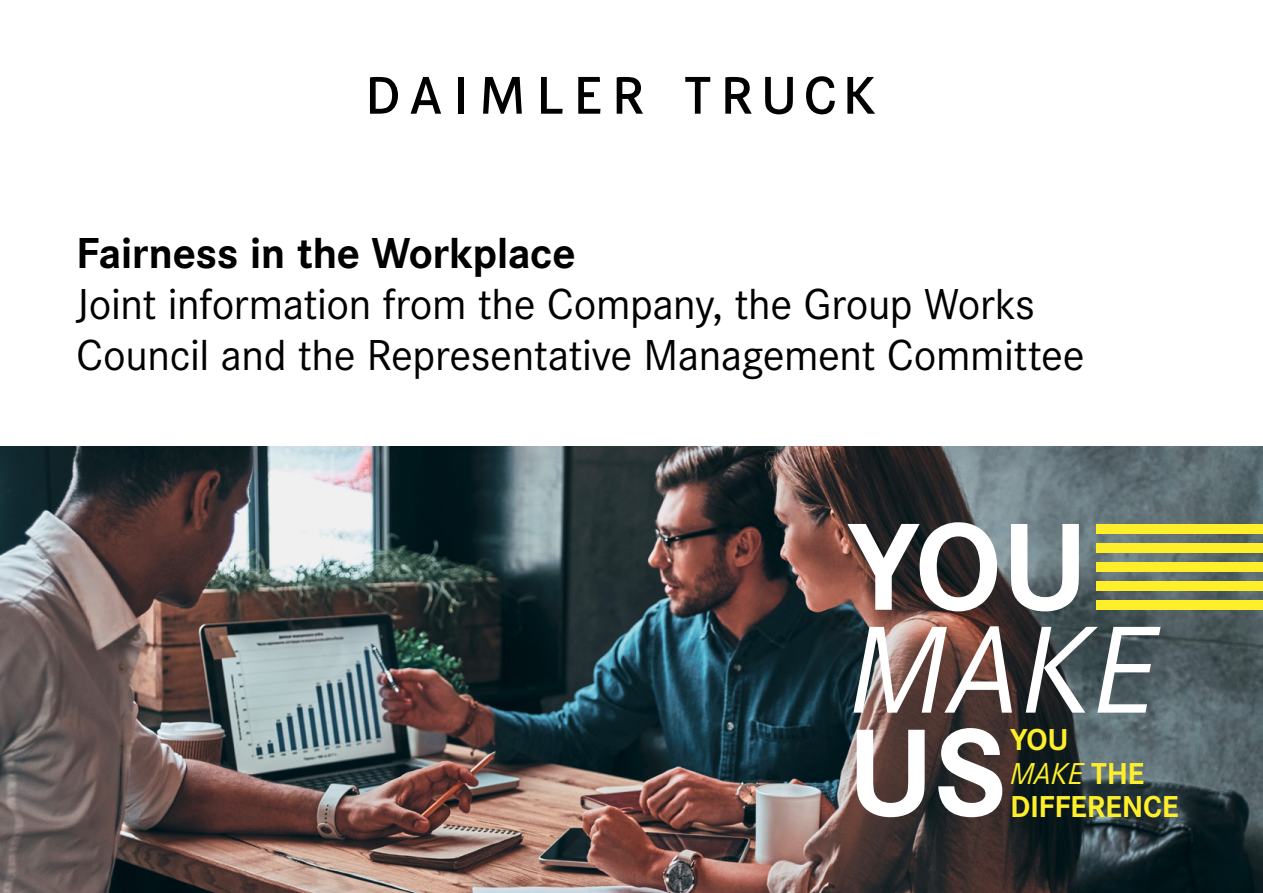
<style>
.page{position:relative;width:1263px;height:893px;background:#fff}
.page>*{position:absolute;margin:0;border:0;box-sizing:border-box;transform-origin:0 0}
.t1{font:45px/51px "Daimler CS";letter-spacing:-.01em;color:#000}
.t2{font:700 45px "Daimler CS";letter-spacing:-.01em;color:#000}
.t3{font:700 31.35px/33.3px "Daimler CS";letter-spacing:-.01em;color:#ffef2a}
.s1{font-weight:400;font-style:italic}
</style>
<div class="page">
<img style="left:0;top:446px;width:1263px;height:447px">
<svg style="left:685px;top:77px;width:25px;height:37px"></svg>
<svg style="left:765px;top:77px;width:28px;height:37px"></svg>
<svg style="left:806px;top:76px;width:29px;height:38px"></svg>
<svg style="left:847px;top:77px;width:28px;height:37px"></svg>
<svg style="left:725px;top:77px;width:27px;height:37px"></svg>
<div style="left:458px;top:77px;width:5px;height:37px;background:#000"></div>
<svg style="left:541px;top:77px;width:22px;height:37px"></svg>
<svg style="left:578px;top:77px;width:22px;height:37px"></svg>
<svg style="left:411px;top:77px;width:30px;height:37px"></svg>
<svg style="left:483px;top:77px;width:39px;height:37px"></svg>
<svg style="left:617px;top:77px;width:26px;height:37px"></svg>
<svg style="left:370px;top:77px;width:28px;height:37px"></svg>
<div style="left:1096px;top:524px;width:167px;height:9px;background:#ffef2a"></div>
<div style="left:1096px;top:581px;width:167px;height:10px;background:#ffef2a"></div>
<div style="left:1096px;top:543px;width:167px;height:10px;background:#ffef2a"></div>
<div style="left:1096px;top:600px;width:167px;height:10px;background:#ffef2a"></div>
<div style="left:1096px;top:562px;width:167px;height:10px;background:#ffef2a"></div>
<svg style="left:847px;top:522px;width:150px;height:89px"></svg>
<svg style="left:1011px;top:524px;width:68px;height:87px"></svg>
<svg style="left:853px;top:626px;width:159px;height:87px"></svg>
<svg style="left:1026px;top:627px;width:134px;height:86px"></svg>
<svg style="left:857px;top:730px;width:68px;height:87px"></svg>
<svg style="left:938px;top:728px;width:64px;height:89px"></svg>
<p class="t2" style="left:76px;top:218px;width:501px">Fairness in the Workplace</p>
<p class="t1" style="left:76px;top:276px;width:1010px">Joint information from the Company, the Group Works<br>Council and the Representative Management Committee</p>
<p class="t3" style="left:1010px;top:721px;width:170px">YOU<br><span class="s1">MAKE</span> THE<br>DIFFERENCE</p>
</div>
